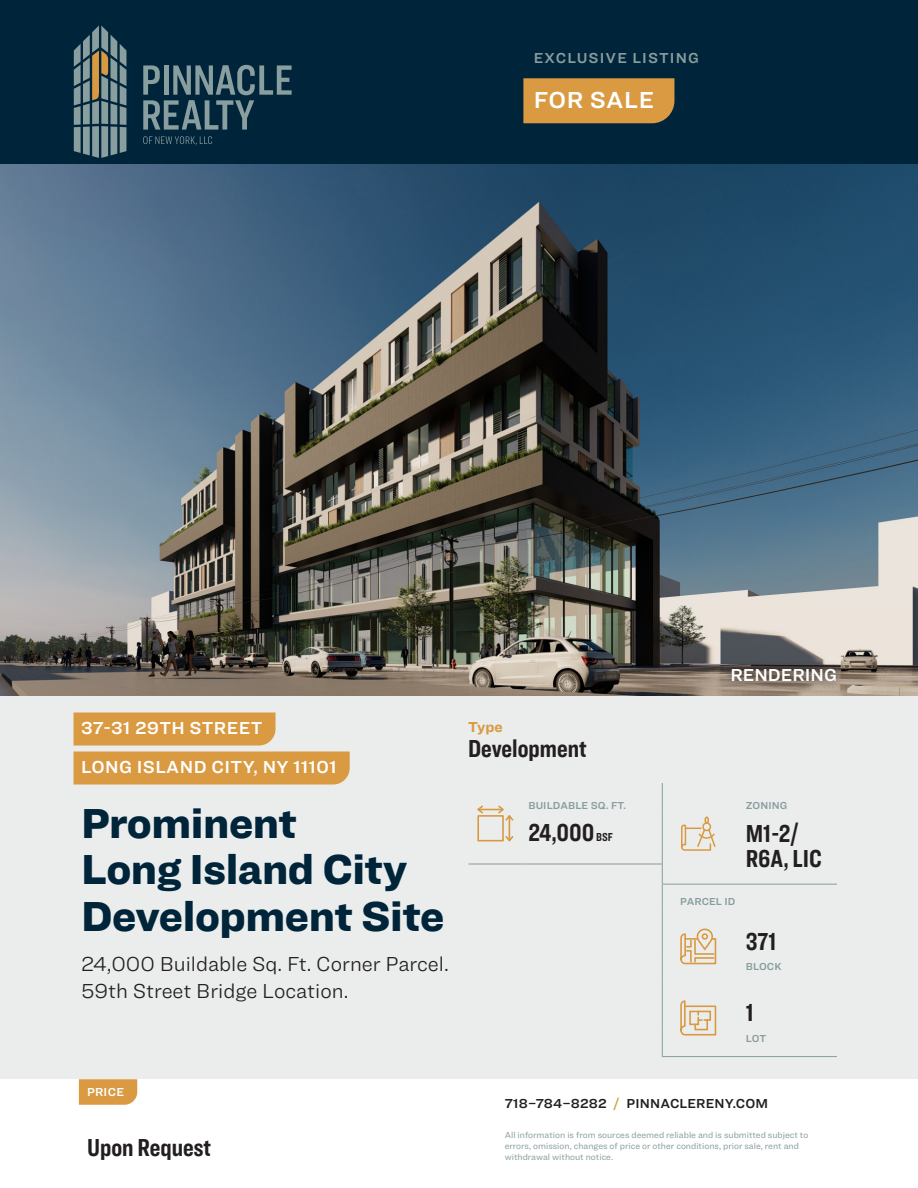
<style>
.page{position:relative;width:918px;height:1188px;background:#fff}
.page>*{position:absolute;margin:0;border:0;box-sizing:border-box;transform-origin:0 0}
.H1_Building_Title_32pt_Black_Dark_Blue{font:900 43.5px/46.5px "Ringside";letter-spacing:-.01em;color:#002439}
.Stats_and_Figures_17pt_Compressed_Bold_b{font:700 25.5px/25.5px "Ringside Compressed";color:#231f20}
.Building_Type_17pt_Compressed_Bold_black{font:700 25.5px "Ringside Compressed";color:#231f20}
.Listing_Type_16pt_Semibold_Paper__rule_G{font:600 24px "Ringside";letter-spacing:.025em;color:#fff}
.H3_Building_CTA_14pt_Light_black{font:300 21px/27px "Ringside";color:#231f20}
.Address__City_State_12pt_Semibold_Paper_{font:600 18px "Ringside";letter-spacing:.025em;color:#fff}
.Features__Photo_Captions_8pt_Semibold_Pa{font:600 18px "Ringside";color:#fff}
.t1{font:600 15px "Ringside";letter-spacing:.075em;color:#889d9e}
.Tag_Labels_10pt_Bold_Gold{font:700 15px "Ringside";color:#d99a41}
.t2{font:600 13.5px "Ringside";letter-spacing:.01em;color:#231f20}
.Parent__Price_Label_8pt_Semibold_Paper__{font:600 12px "Ringside";letter-spacing:.025em;color:#fff}
.Tags_7pt_Semibold_Gray{font:600 10.5px "Ringside";letter-spacing:.01em;color:#889d9e}
.t3{font:9px/10.8px "Ringside";color:#889d9e}
.s1{font-size:12px}
.s2{color:#d99a41}
</style>
<div class="page">
<div style="left:0;top:176px;width:918px;height:903px;background:#eaedec"></div>
<div style="left:0;top:0;width:918px;height:164px;background:#002439"></div>
<svg style="left:144px;top:136px;width:68px;height:9px"></svg>
<svg style="left:143px;top:65px;width:149px;height:65px;background:#31505e"></svg>
<svg style="left:74px;top:26px;width:52px;height:132px;background:#5a6f72"></svg>
<img style="left:0;top:164px;width:918px;height:531px">
<div style="left:724px;top:661px;width:120px;height:28px;background:#231f20;opacity:.75"></div>
<div style="left:523px;top:78px;width:151px;height:45px;background:#d99a41"></div>
<svg style="left:74px;top:712px;width:202px;height:34px;background:#d99d47"></svg>
<div style="left:74px;top:752px;width:276px;height:32px;background:#d99a41"></div>
<hr style="left:662px;top:783px;width:1px;height:32px;background:#889d9e">
<hr style="left:662px;top:815px;width:1px;height:69px;background:#889d9e">
<svg style="left:662px;top:885px;width:1px;height:26px"></svg>
<hr style="left:662px;top:911px;width:1px;height:45px;background:#889d9e">
<svg style="left:662px;top:956px;width:1px;height:26px"></svg>
<hr style="left:662px;top:982px;width:1px;height:45px;background:#889d9e">
<svg style="left:662px;top:1027px;width:1px;height:29px"></svg>
<hr style="left:662px;top:884px;width:78px;height:1px;background:#889d9e">
<hr style="left:740px;top:884px;width:97px;height:1px;background:#889d9e">
<hr style="left:662px;top:1056px;width:78px;height:1px;background:#889d9e">
<hr style="left:740px;top:1056px;width:97px;height:1px;background:#889d9e">
<svg style="left:681px;top:816px;width:35px;height:35px"></svg>
<svg style="left:680px;top:929px;width:36px;height:35px"></svg>
<div style="left:702px;top:933px;width:6px;height:7px;border:2px solid #d99941;border-radius:2px"></div>
<svg style="left:680px;top:1000px;width:36px;height:36px"></svg>
<hr style="left:468px;top:864px;width:54px;height:1px;background:#889d9e">
<hr style="left:522px;top:864px;width:140px;height:1px;background:#889d9e">
<svg style="left:477px;top:806px;width:36px;height:35px"></svg>
<svg style="left:79px;top:1079px;width:58px;height:26px;background:#da9e48"></svg>
<h3 class="t1" style="left:534px;top:47px;width:166px">EXCLUSIVE LISTING</h3>
<p class="Listing_Type_16pt_Semibold_Paper__rule_G" style="left:534px;top:82px;width:122px">FOR SALE</p>
<p class="Address__City_State_12pt_Semibold_Paper_" style="left:81px;top:715px;width:183px">37-31 29TH STREET</p>
<p class="Address__City_State_12pt_Semibold_Paper_" style="left:81px;top:754px;width:257px">LONG ISLAND CITY, NY 11101</p>
<p class="H1_Building_Title_32pt_Black_Dark_Blue" style="left:81px;top:798px;width:365px">Prominent<br>Long Island City<br>Development Site</p>
<p class="H3_Building_CTA_14pt_Light_black" style="left:81px;top:950px;width:369px">24,000 Buildable Sq. Ft. Corner Parcel.<br>59th Street Bridge Location.</p>
<p class="Parent__Price_Label_8pt_Semibold_Paper__" style="left:87px;top:1083px;width:39px">PRICE</p>
<p class="Stats_and_Figures_17pt_Compressed_Bold_b" style="left:87px;top:1134px;width:126px">Upon Request</p>
<p class="Tag_Labels_10pt_Bold_Gold" style="left:468px;top:716px;width:36px">Type</p>
<p class="Building_Type_17pt_Compressed_Bold_black" style="left:468px;top:731px;width:120px">Development</p>
<p class="Tags_7pt_Semibold_Gray" style="left:528px;top:798px;width:99px">BUILDABLE SQ. FT.</p>
<p class="Stats_and_Figures_17pt_Compressed_Bold_b" style="left:528px;top:820px;width:86px">24,000 <span class="s1">BSF</span></p>
<p class="Features__Photo_Captions_8pt_Semibold_Pa" style="left:730px;top:662px;width:108px">RENDERING</p>
<p class="Tags_7pt_Semibold_Gray" style="left:680px;top:893px;width:57px">PARCEL ID</p>
<p class="Tags_7pt_Semibold_Gray" style="left:746px;top:798px;width:43px">ZONING</p>
<p class="Stats_and_Figures_17pt_Compressed_Bold_b" style="left:746px;top:820px;width:78px">M1-2/<br>R6A, LIC</p>
<p class="Stats_and_Figures_17pt_Compressed_Bold_b" style="left:746px;top:928px;width:32px">371</p>
<p class="Tags_7pt_Semibold_Gray" style="left:746px;top:959px;width:37px">BLOCK</p>
<p class="Stats_and_Figures_17pt_Compressed_Bold_b" style="left:746px;top:999px;width:10px">1</p>
<p class="Tags_7pt_Semibold_Gray" style="left:746px;top:1030px;width:22px">LOT</p>
<h3 class="t2" style="left:505px;top:1093px;width:265px">718–784–8282 <span class="s2">/</span> PINNACLERENY.COM</h3>
<p class="t3" style="left:505px;top:1130px;width:305px">All information is from sources deemed reliable and is submitted subject to errors, omission, changes of price or other conditions, prior sale, rent and withdrawal without notice.</p>
</div>
